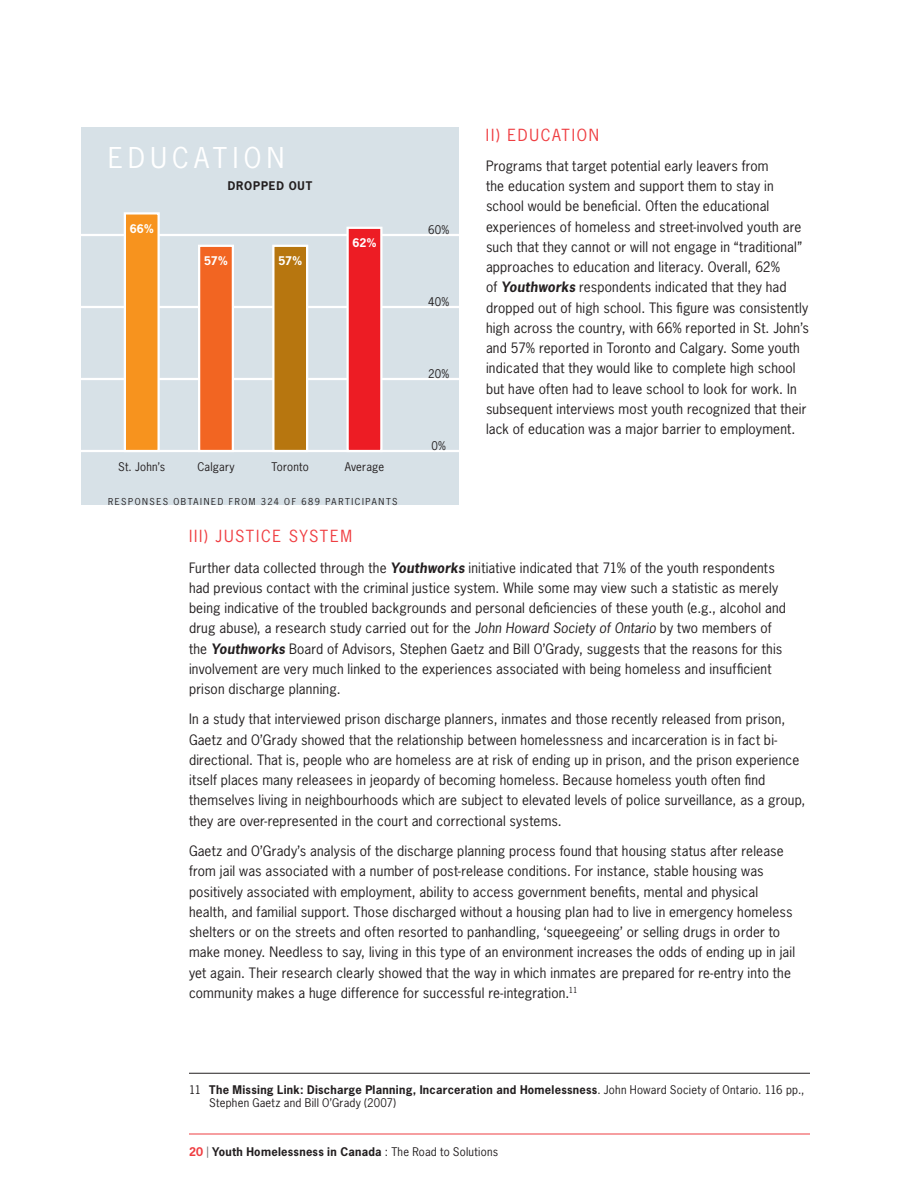
<style>
.page{position:relative;width:918px;height:1188px;background:#fff}
.page>*{position:absolute;margin:0;border:0;box-sizing:border-box;transform-origin:0 0}
.t1{font:27px "News Gothic Std";letter-spacing:.2em;color:#fff}
.t2{font:15.75px "News Gothic Std";color:#ef3e42}
.t3{font:13.5px/20.2px "News Gothic Std";letter-spacing:.015em;color:#231f20}
.t4{font:11.25px/13.5px "News Gothic Std";letter-spacing:.02em;color:#231f20}
.t5{font:700 11.25px "News Gothic Std";letter-spacing:.025em;color:#231f20}
.t6{font:700 11.25px "News Gothic Std";letter-spacing:-.01em;color:#fff}
.t7{font:700 11.25px "News Gothic Std";letter-spacing:.07em;color:#231f20}
.t8{font:9px "News Gothic Std";letter-spacing:.175em;color:#231f20}
.s1{font-weight:700;font-style:italic}
.s2{font-style:italic}
.s3{font-weight:700}
.s4{color:#ef3e42}
.s5{font-weight:400;color:#737477}
.s6{font-weight:400}
</style>
<div class="page">
<hr style="left:189px;top:1134px;width:621px;height:1px;background:#ef3e42">
<hr style="left:189px;top:1073px;width:621px;height:1px;background:#231f20">
<div style="left:81px;top:127px;width:378px;height:378px;background:#d7e1e7"></div>
<hr style="left:81px;top:450px;width:378px;height:2px;background:#fff">
<hr style="left:81px;top:234px;width:378px;height:2px;background:#fff">
<hr style="left:81px;top:306px;width:378px;height:2px;background:#fff">
<hr style="left:81px;top:378px;width:378px;height:2px;background:#fff">
<div style="left:124px;top:212px;width:36px;height:240px;background:#f7931e;border:2px solid #fff"></div>
<div style="left:198px;top:245px;width:36px;height:207px;background:#f26522;border:2px solid #fff"></div>
<div style="left:272px;top:245px;width:36px;height:207px;background:#b7760f;border:2px solid #fff"></div>
<div style="left:346px;top:227px;width:36px;height:225px;background:#ed1c24;border:2px solid #fff"></div>
<h1 class="t1" style="left:108px;top:141px;width:178px">EDUCATION</h1>
<p class="t7" style="left:228px;top:178px;width:86px">DROPPED OUT</p>
<p class="t6" style="left:130px;top:221px;width:25px">66%</p>
<p class="t6" style="left:204px;top:253px;width:25px">57%</p>
<p class="t6" style="left:279px;top:253px;width:25px">57%</p>
<p class="t6" style="left:353px;top:235px;width:25px">62%</p>
<p class="t4" style="left:118px;top:460px;width:49px">St. John’s</p>
<p class="t4" style="left:197px;top:460px;width:39px">Calgary</p>
<p class="t4" style="left:272px;top:460px;width:39px">Toronto</p>
<p class="t4" style="left:345px;top:460px;width:41px">Average</p>
<p class="t8" style="left:108px;top:496px;width:117px">Responses obtai nedfr</p>
<p class="t8" style="left:241px;top:496px;width:104px">om 324 of 689particip</p>
<p class="t8" style="left:372px;top:496px;width:27px">ant s</p>
<p class="t4" style="left:428px;top:223px;width:23px">60%</p>
<p class="t4" style="left:428px;top:295px;width:23px">40%</p>
<p class="t4" style="left:428px;top:367px;width:23px">20%</p>
<p class="t4" style="left:431px;top:439px;width:16px">0%</p>
<p class="t2" style="left:486px;top:124px;width:43px">ii) Education</p>
<p class="t3" style="left:486px;top:156px;width:325px">Programs that target potential early leavers from<br>the education system and support them to stay in school would be beneficial. Often the educational experiences of homeless and street-involved youth are such that they cannot or will not engage in “traditional” approaches to education and literacy. Overall, 62%<br>of <span class="s1">Youthworks</span> respondents indicated that they had dropped out of high school. This figure was consistently high across the country, with 66% reported in St. John’s and 57% reported in Toronto and Calgary. Some youth indicated that they would like to complete high school but have often had to leave school to look for work. In subsequent interviews most youth recognized that their lack of education was a major barrier to employment.</p>
<p class="t2" style="left:189px;top:526px;width:46px">iii) Justice</p>
<p class="t2" style="left:289px;top:526px;width:22px">Syste</p>
<p class="t2" style="left:340px;top:526px;width:13px">m</p>
<p class="t3" style="left:189px;top:557px;width:599px">Further data collected through the <span class="s1">Youthworks</span> initiative indicated that 71% of the youth respondents had previous contact with the criminal justice system. While some may view such a statistic as merely being indicative of the troubled backgrounds and personal deficiencies of these youth (e.g., alcohol and drug abuse), a research study carried out for the <span class="s2">John Howard Society of Ontario</span> by two members of the <span class="s1">Youthworks</span> Board of Advisors, Stephen Gaetz and Bill O’Grady, suggests that the reasons for this involvement are very much linked to the experiences associated with being homeless and insufficient prison discharge planning.</p>
<p class="t3" style="left:189px;top:709px;width:618px">In a study that interviewed prison discharge planners, inmates and those recently released from prison, Gaetz and O’Grady showed that the relationship between homelessness and incarceration is in fact bi&shy;directional. That is, people who are homeless are at risk of ending up in prison, and the prison experience itself places many releasees in jeopardy of becoming homeless. Because homeless youth often find themselves living in neighbourhoods which are subject to elevated levels of police surveillance, as a group, they are over-represented in the court and correctional systems.</p>
<p class="t3" style="left:189px;top:841px;width:608px">Gaetz and O’Grady’s analysis of the discharge planning process found that housing status after release from jail was associated with a number of post-release conditions. For instance, stable housing was positively associated with employment, ability to access government benefits, mental and physical health, and familial support. Those discharged without a housing plan had to live in emergency homeless shelters or on the streets and often resorted to panhandling, ‘squeegeeing’ or selling drugs in order to make money. Needless to say, living in this type of an environment increases the odds of ending up in jail yet again. Their research clearly showed that the way in which inmates are prepared for re-entry into the community makes a huge difference for successful re-integration.<sup>11</sup></p>
<p class="t4" style="left:209px;top:1082px;width:597px;text-indent:-20px">11 <span class="s3">The Missing Link: Discharge Planning, Incarceration and Homelessness</span>. John Howard Society of Ontario. 116 pp.,<br>Stephen Gaetz and Bill O’Grady (2007)</p>
<p class="t5" style="left:189px;top:1145px;width:311px"><span class="s4">20</span> <span class="s5">|</span> Youth Homelessness in Canada <span class="s6">: The Road to Solutions</span></p>
</div>
